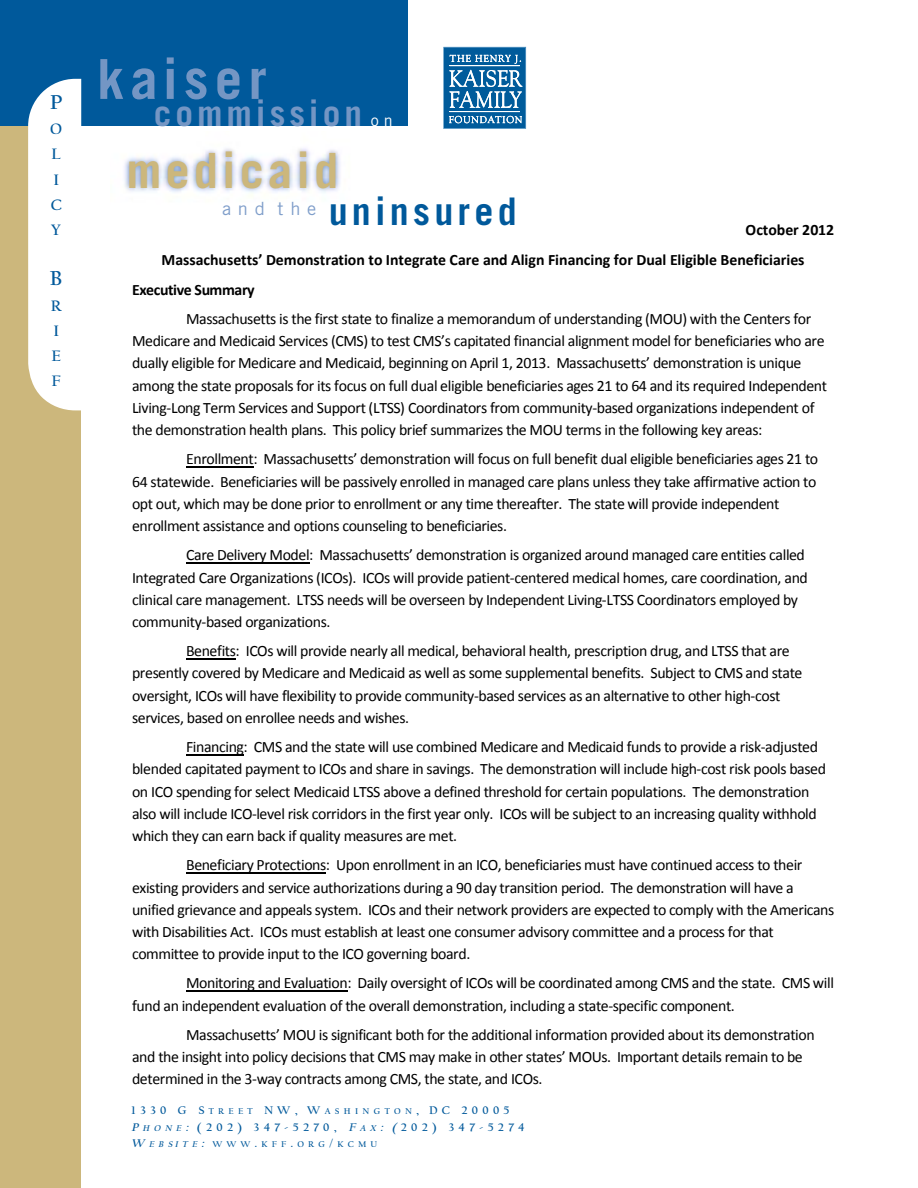
<style>
.page{position:relative;width:918px;height:1188px;background:#fff}
.page>*{position:absolute;margin:0;border:0;box-sizing:border-box;transform-origin:0 0}
.t1{font:700 55.2px "Trade Gothic";letter-spacing:.11em;color:#7496c4}
.t2{font:700 48.6px "Trade Gothic";letter-spacing:.085em;color:#ccb77c}
.t3{font:700 38.1px "Trade Gothic";letter-spacing:.11em;color:#00599b}
.t4{font:700 35.4px "Trade Gothic";letter-spacing:.11em;color:#7496c4}
.t5{font:700 21px "Californian";color:#00599b}
.t6{font:15.9px/22.2px "Calibri";letter-spacing:-.025em;color:#000}
.t7{font:700 15.9px "Calibri";letter-spacing:-.005em;color:#000}
.t8{font:700 15.9px "Calibri";letter-spacing:-.025em;color:#000}
.t9{font:700 15.75px/25.2px "Californian";color:#00599b}
.t10{font:700 11.55px/16.5px "Californian";letter-spacing:.375em;color:#00599b}
.t11{font:700 8.7px "Californian";letter-spacing:.5em;color:#00599b}
.s1{font-weight:400;font-size:16.05px;color:#fff}
.s2{font-size:8.7px}
.s3{font-style:italic}
.s4{font-style:italic;font-size:8.7px}
.s5{font-style:italic;font-size:11.55px}
.s6{font-size:11.55px}
</style>
<div class="page">
<img style="left:124px;top:148px;width:216px;height:48px">
<div style="left:0;top:2px;width:81px;height:1186px;background:#ccb77c"></div>
<div style="left:0;top:0;width:407px;height:126px;background:#00599b"></div>
<svg style="left:28px;top:79px;width:53px;height:331px;background:#f6f8f8"></svg>
<svg style="left:443px;top:47px;width:83px;height:82px;background:#387fb1"></svg>
<hr style="left:450px;top:65px;width:70px;height:1px;background:#fff">
<hr style="left:450px;top:111px;width:70px;height:1px;background:#fff">
<hr style="left:186px;top:466px;width:67px;height:1px;background:#000">
<hr style="left:186px;top:562px;width:123px;height:1px;background:#000">
<hr style="left:186px;top:658px;width:50px;height:1px;background:#000">
<hr style="left:186px;top:754px;width:58px;height:1px;background:#000">
<hr style="left:186px;top:872px;width:140px;height:1px;background:#000">
<hr style="left:186px;top:990px;width:161px;height:1px;background:#000">
<p class="t5" style="left:50px;top:92px;width:14px">P</p>
<p class="t9" style="left:50px;top:118px;width:13px">O<br>L<br>I<br>C<br>Y</p>
<p class="t5" style="left:50px;top:269px;width:14px">B</p>
<p class="t9" style="left:51px;top:294px;width:12px">R<br>I<br>E<br>F</p>
<p class="t1" style="left:97px;top:45px;width:171px">kaiser</p>
<p class="t4" style="left:154px;top:91px;width:240px">commission <span class="s1">o n</span></p>
<p class="t2" style="left:126px;top:141px;width:213px">medicaid</p>
<p class="t3" style="left:222px;top:188px;width:296px"><sup>a</sup> <sup>n</sup> <sup>d</sup> <sup>t</sup> <sup>h</sup> <sup>e</sup> uninsured</p>
<p class="t7" style="left:746px;top:220px;width:90px">October 2012</p>
<p class="t7" style="left:162px;top:250px;width:644px">Massachusetts’ Demonstration to Integrate Care and Align Financing for Dual Eligible Beneficiaries</p>
<p class="t8" style="left:132px;top:279px;width:124px">Executive Summary</p>
<p class="t6" style="left:186px;top:308px;width:627px">Massachusetts is the first state to finalize a memorandum of understanding (MOU) with the Centers for</p>
<p class="t6" style="left:132px;top:330px;width:697px">Medicare and Medicaid Services (CMS) to test CMS’s capitated financial alignment model for beneficiaries who are dually eligible for Medicare and Medicaid, beginning on April 1, 2013. Massachusetts’ demonstration is unique among the state proposals for its focus on full dual eligible beneficiaries ages 21 to 64 and its required Independent Living-Long Term Services and Support (LTSS) Coordinators from community-based organizations independent of the demonstration health plans. This policy brief summarizes the MOU terms in the following key areas:</p>
<p class="t6" style="left:132px;top:448px;width:688px;text-indent:54px">Enrollment: Massachusetts’ demonstration will focus on full benefit dual eligible beneficiaries ages 21 to 64 statewide. Beneficiaries will be passively enrolled in managed care plans unless they take affirmative action to opt out, which may be done prior to enrollment or any time thereafter. The state will provide independent enrollment assistance and options counseling to beneficiaries.</p>
<p class="t6" style="left:132px;top:544px;width:677px;text-indent:54px">Care Delivery Model: Massachusetts’ demonstration is organized around managed care entities called Integrated Care Organizations (ICOs). ICOs will provide patient-centered medical homes, care coordination, and clinical care management. LTSS needs will be overseen by Independent Living-LTSS Coordinators employed by community-based organizations.</p>
<p class="t6" style="left:132px;top:640px;width:672px;text-indent:54px">Benefits: ICOs will provide nearly all medical, behavioral health, prescription drug, and LTSS that are presently covered by Medicare and Medicaid as well as some supplemental benefits. Subject to CMS and state oversight, ICOs will have flexibility to provide community-based services as an alternative to other high-cost services, based on enrollee needs and wishes.</p>
<p class="t6" style="left:132px;top:736px;width:696px;text-indent:54px">Financing: CMS and the state will use combined Medicare and Medicaid funds to provide a risk-adjusted blended capitated payment to ICOs and share in savings. The demonstration will include high-cost risk pools based on ICO spending for select Medicaid LTSS above a defined threshold for certain populations. The demonstration also will include ICO-level risk corridors in the first year only. ICOs will be subject to an increasing quality withhold which they can earn back if quality measures are met.</p>
<p class="t6" style="left:132px;top:854px;width:704px;text-indent:54px">Beneficiary Protections: Upon enrollment in an ICO, beneficiaries must have continued access to their existing providers and service authorizations during a 90 day transition period. The demonstration will have a unified grievance and appeals system. ICOs and their network providers are expected to comply with the Americans with Disabilities Act. ICOs must establish at least one consumer advisory committee and a process for that committee to provide input to the ICO governing board.</p>
<p class="t6" style="left:132px;top:972px;width:703px;text-indent:54px">Monitoring and Evaluation: Daily oversight of ICOs will be coordinated among CMS and the state. CMS will fund an independent evaluation of the overall demonstration, including a state-specific component.</p>
<p class="t6" style="left:132px;top:1024px;width:684px;text-indent:54px">Massachusetts’ MOU is significant both for the additional information provided about its demonstration and the insight into policy decisions that CMS may make in other states’ MOUs. Important details remain to be determined in the 3-way contracts among CMS, the state, and ICOs.</p>
<p class="t10" style="left:132px;top:1103px;width:395px">1330 G S<span class="s2">TREET</span> NW, W<span class="s2">ASHINGTON</span>, DC 20005<br><span class="s3">P</span><span class="s4">HONE</span><span class="s3">:</span> (202) 347-5270, <span class="s3">F</span><span class="s4">AX</span><span class="s3">: (</span>202) 347-5274</p>
<p class="t11" style="left:132px;top:1140px;width:247px"><span class="s5">W</span><span class="s3">EBSITE</span><span class="s5">:</span> WWW<span class="s6">.</span>KFF<span class="s6">.</span>ORG<span class="s6">/</span>KCMU</p>
</div>
